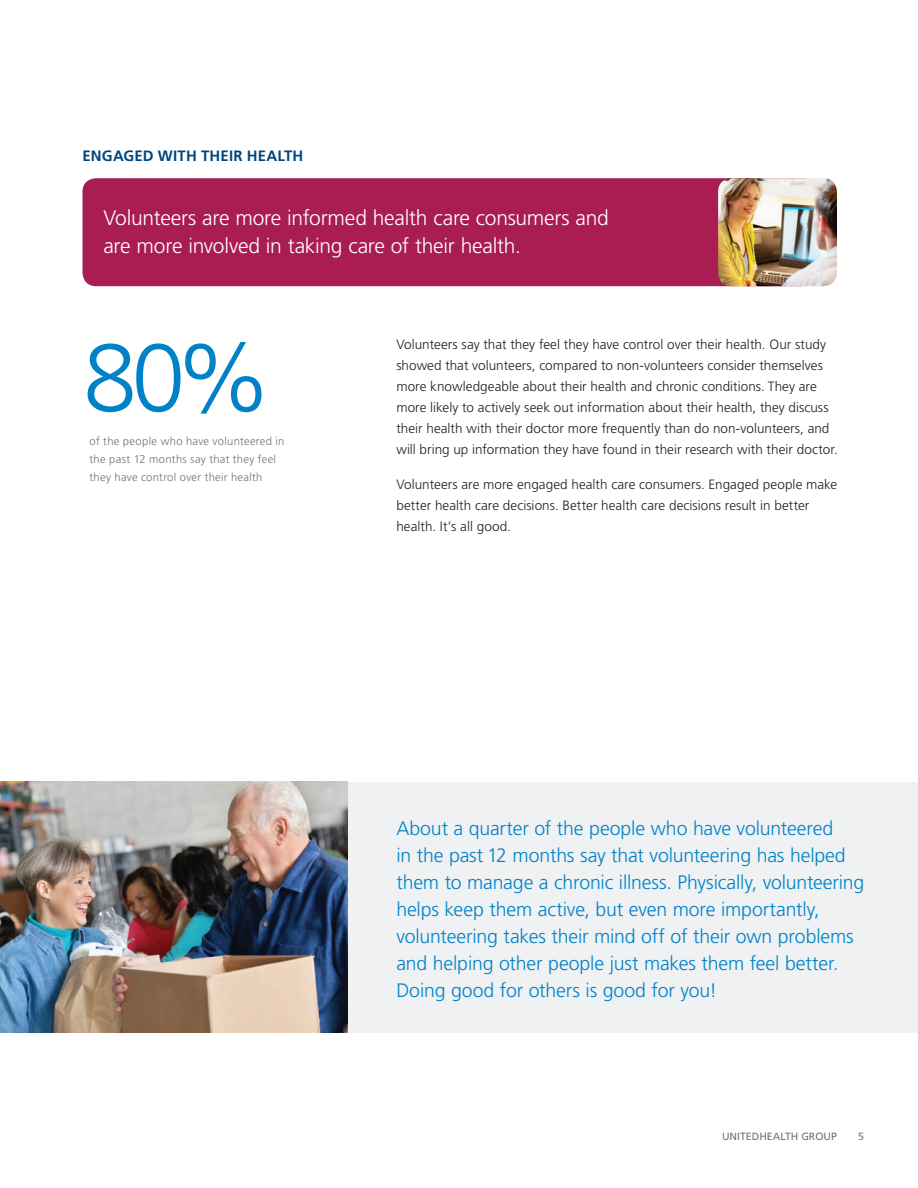
<style>
.page{position:relative;width:918px;height:1188px;background:#fff}
.page>*{position:absolute;margin:0;border:0;box-sizing:border-box;transform-origin:0 0}
.t1{font:300 96.6px "Frutiger LT Std";color:#0082c8}
.t2{font:300 21px/27px "Frutiger LT Std";letter-spacing:-.01em;color:#fff}
.t3{font:300 19.5px/27px "Frutiger LT Std";letter-spacing:-.01em;color:#0082c8}
.t4{font:700 15px "Frutiger LT Std";letter-spacing:.01em;color:#00467e}
.t5{font:300 13.5px/21px "Frutiger LT Std";letter-spacing:.005em;color:#231f20}
.t6{font:300 11.25px/18px "Frutiger LT Std";letter-spacing:.025em;color:#6a747b}
.t7{font:10.5px "Frutiger LT Std";color:#6a747b}
.s1{font-style:inherit}
</style>
<div class="page">
<div style="left:0;top:782px;width:918px;height:250px;background:#eff1f3"></div>
<div style="left:82px;top:178px;width:734px;height:108px;background:#aa1d53;border-radius:14px"></div>
<img style="left:718px;top:178px;width:119px;height:108px">
<img style="left:0;top:782px;width:348px;height:250px">
<p class="t4" style="left:82px;top:147px;width:222px">ENGAGED WITH THEIR HEALTH</p>
<h2 class="t2" style="left:103px;top:205px;width:507px">Volunteers are more informed health care consumers and are more involved in taking care of their health.</h2>
<h1 class="t1" style="left:83px;top:324px;width:190px">80<span class="s1">%</span></h1>
<p class="t6" style="left:90px;top:432px;width:196px">of the people who have volunteered in the past 12 months say that they feel they have control over their health</p>
<p class="t5" style="left:396px;top:334px;width:443px">Volunteers say that they feel they have control over their health. Our study showed that volunteers, compared to non-volunteers consider themselves more knowledgeable about their health and chronic conditions. They are more likely to actively seek out information about their health, they discuss their health with their doctor more frequently than do non-volunteers, and will bring up information they have found in their research with their doctor.</p>
<p class="t5" style="left:396px;top:474px;width:443px">Volunteers are more engaged health care consumers. Engaged people make better health care decisions. Better health care decisions result in better health. It’s all good.</p>
<p class="t3" style="left:396px;top:815px;width:470px">About a quarter of the people who have volunteered<br>in the past 12 months say that volunteering has helped them to manage a chronic illness. Physically, volunteering helps keep them active, but even more importantly, volunteering takes their mind off of their own problems and helping other people just makes them feel better.<br>Doing good for others is good for you!</p>
<p class="t7" style="left:722px;top:1130px;width:116px">UNITEDHEALTH GROUP</p>
<p class="t7" style="left:858px;top:1130px;width:7px">5</p>
</div>
